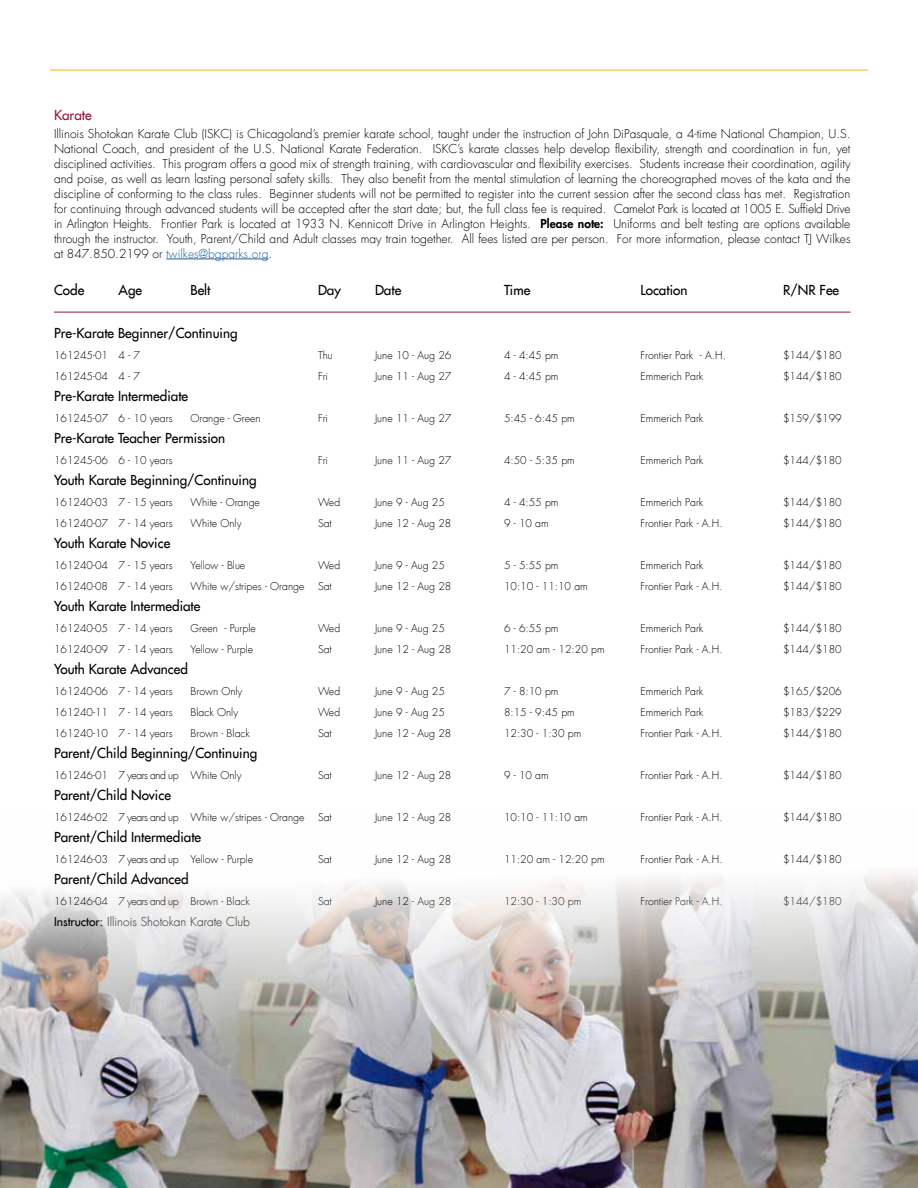
<style>
.page{position:relative;width:918px;height:1188px;background:#fff}
.page>*{position:absolute;margin:0;border:0;box-sizing:border-box;transform-origin:0 0}
.t1{font:13.5px "Futura LT";color:#000}
.t2{font:13.5px "Futura LT";color:#8f1837}
.t3{font:300 12px/15px "Futura LT";color:#000;text-align:justify}
.t4{font:300 10.5px "Futura LT";color:#000}
.s1{font-weight:800}
.s2{color:#215e9e}
.s3{font-weight:400}
</style>
<div class="page">
<hr style="left:50px;top:70px;width:818px;height:1px;background:#fcb515">
<hr style="left:166px;top:259px;width:103px;height:1px;background:#215e9e">
<hr style="left:54px;top:312px;width:797px;height:1px;background:#8f1837">
<img style="left:0;top:872px;width:918px;height:316px">
<p class="t2" style="left:54px;top:106px;width:39px">Karate</p>
<p class="t3" style="left:54px;top:126px;width:798px">Illinois Shotokan Karate Club (ISKC) is Chicagoland’s premier karate school, taught under the instruction of John DiPasquale, a 4-time National Champion, U.S.<br>National Coach, and president of the U.S. National Karate Federation. ISKC’s karate classes help develop flexibility, strength and coordination in fun, yet disciplined activities. This program offers a good mix of strength training, with cardiovascular and flexibility exercises. Students increase their coordination, agility and poise, as well as learn lasting personal safety skills. They also benefit from the mental stimulation of learning the choreographed moves of the kata and the discipline of conforming to the class rules. Beginner students will not be permitted to register into the current session after the second class has met. Registration for continuing through advanced students will be accepted after the start date; but, the full class fee is required. Camelot Park is located at 1005 E. Suffield Drive in Arlington Heights. Frontier Park is located at 1933 N. Kennicott Drive in Arlington Heights. <span class="s1">Please note:</span> Uniforms and belt testing are options available through the instructor. Youth, Parent/Child and Adult classes may train together. All fees listed are per person. For more information, please contact TJ Wilkes at 847.850.2199 or <span class="s2">twilkes@bgparks.org</span>.</p>
<p class="t1" style="left:54px;top:281px;width:32px">Code</p>
<p class="t1" style="left:119px;top:281px;width:25px">Age</p>
<p class="t1" style="left:191px;top:281px;width:22px">Belt</p>
<p class="t1" style="left:318px;top:281px;width:25px">Day</p>
<p class="t1" style="left:375px;top:281px;width:28px">Date</p>
<p class="t1" style="left:504px;top:281px;width:28px">Time</p>
<p class="t1" style="left:641px;top:281px;width:48px">Location</p>
<p class="t1" style="left:783px;top:281px;width:58px">R/NR Fee</p>
<p class="t1" style="left:54px;top:324px;width:185px">Pre-Karate Beginner/Continuing</p>
<p class="t4" style="left:54px;top:349px;width:88px">161245-01 4 - 7</p>
<p class="t4" style="left:318px;top:349px;width:16px">Thu</p>
<p class="t4" style="left:375px;top:349px;width:78px">June 10 - Aug 26</p>
<p class="t4" style="left:504px;top:349px;width:56px">4 - 4:45 pm</p>
<p class="t4" style="left:641px;top:349px;width:87px">Frontier Park - A.H.</p>
<p class="t4" style="left:783px;top:349px;width:60px">$144/$180</p>
<p class="t4" style="left:54px;top:370px;width:88px">161245-04 4 - 7</p>
<p class="t4" style="left:318px;top:370px;width:12px">Fri</p>
<p class="t4" style="left:375px;top:370px;width:78px">June 11 - Aug 27</p>
<p class="t4" style="left:504px;top:370px;width:56px">4 - 4:45 pm</p>
<p class="t4" style="left:641px;top:370px;width:64px">Emmerich Park</p>
<p class="t4" style="left:783px;top:370px;width:60px">$144/$180</p>
<p class="t1" style="left:54px;top:387px;width:136px">Pre-Karate Intermediate</p>
<p class="t4" style="left:54px;top:412px;width:120px">161245-07 6 - 10 years</p>
<p class="t4" style="left:191px;top:412px;width:72px">Orange - Green</p>
<p class="t4" style="left:318px;top:412px;width:12px">Fri</p>
<p class="t4" style="left:375px;top:412px;width:78px">June 11 - Aug 27</p>
<p class="t4" style="left:504px;top:412px;width:72px">5:45 - 6:45 pm</p>
<p class="t4" style="left:641px;top:412px;width:64px">Emmerich Park</p>
<p class="t4" style="left:783px;top:412px;width:60px">$159/$199</p>
<p class="t1" style="left:54px;top:429px;width:173px">Pre-Karate Teacher Permission</p>
<p class="t4" style="left:54px;top:454px;width:120px">161245-06 6 - 10 years</p>
<p class="t4" style="left:318px;top:454px;width:12px">Fri</p>
<p class="t4" style="left:375px;top:454px;width:78px">June 11 - Aug 27</p>
<p class="t4" style="left:504px;top:454px;width:72px">4:50 - 5:35 pm</p>
<p class="t4" style="left:641px;top:454px;width:64px">Emmerich Park</p>
<p class="t4" style="left:783px;top:454px;width:60px">$144/$180</p>
<p class="t1" style="left:54px;top:471px;width:204px">Youth Karate Beginning/Continuing</p>
<p class="t4" style="left:54px;top:496px;width:120px">161240-03 7 - 15 years</p>
<p class="t4" style="left:191px;top:496px;width:71px">White - Orange</p>
<p class="t4" style="left:318px;top:496px;width:24px">Wed</p>
<p class="t4" style="left:375px;top:496px;width:71px">June 9 - Aug 25</p>
<p class="t4" style="left:504px;top:496px;width:56px">4 - 4:55 pm</p>
<p class="t4" style="left:641px;top:496px;width:64px">Emmerich Park</p>
<p class="t4" style="left:783px;top:496px;width:60px">$144/$180</p>
<p class="t4" style="left:54px;top:517px;width:120px">161240-07 7 - 14 years</p>
<p class="t4" style="left:191px;top:517px;width:53px">White Only</p>
<p class="t4" style="left:318px;top:517px;width:15px">Sat</p>
<p class="t4" style="left:375px;top:517px;width:78px">June 12 - Aug 28</p>
<p class="t4" style="left:504px;top:517px;width:46px">9 - 10 am</p>
<p class="t4" style="left:641px;top:517px;width:84px">Frontier Park - A.H.</p>
<p class="t4" style="left:783px;top:517px;width:60px">$144/$180</p>
<p class="t1" style="left:54px;top:534px;width:118px">Youth Karate Novice</p>
<p class="t4" style="left:54px;top:559px;width:120px">161240-04 7 - 15 years</p>
<p class="t4" style="left:191px;top:559px;width:56px">Yellow - Blue</p>
<p class="t4" style="left:318px;top:559px;width:24px">Wed</p>
<p class="t4" style="left:375px;top:559px;width:71px">June 9 - Aug 25</p>
<p class="t4" style="left:504px;top:559px;width:56px">5 - 5:55 pm</p>
<p class="t4" style="left:641px;top:559px;width:64px">Emmerich Park</p>
<p class="t4" style="left:783px;top:559px;width:60px">$144/$180</p>
<p class="t4" style="left:54px;top:580px;width:120px">161240-08 7 - 14 years</p>
<p class="t4" style="left:191px;top:580px;width:116px">White w/stripes - Orange</p>
<p class="t4" style="left:318px;top:580px;width:15px">Sat</p>
<p class="t4" style="left:375px;top:580px;width:78px">June 12 - Aug 28</p>
<p class="t4" style="left:504px;top:580px;width:85px">10:10 - 11:10 am</p>
<p class="t4" style="left:641px;top:580px;width:84px">Frontier Park - A.H.</p>
<p class="t4" style="left:783px;top:580px;width:60px">$144/$180</p>
<p class="t1" style="left:54px;top:597px;width:148px">Youth Karate Intermediate</p>
<p class="t4" style="left:54px;top:622px;width:120px">161240-05 7 - 14 years</p>
<p class="t4" style="left:191px;top:622px;width:67px">Green - Purple</p>
<p class="t4" style="left:318px;top:622px;width:24px">Wed</p>
<p class="t4" style="left:375px;top:622px;width:71px">June 9 - Aug 25</p>
<p class="t4" style="left:504px;top:622px;width:56px">6 - 6:55 pm</p>
<p class="t4" style="left:641px;top:622px;width:64px">Emmerich Park</p>
<p class="t4" style="left:783px;top:622px;width:60px">$144/$180</p>
<p class="t4" style="left:54px;top:643px;width:120px">161240-09 7 - 14 years</p>
<p class="t4" style="left:191px;top:643px;width:64px">Yellow - Purple</p>
<p class="t4" style="left:318px;top:643px;width:15px">Sat</p>
<p class="t4" style="left:375px;top:643px;width:78px">June 12 - Aug 28</p>
<p class="t4" style="left:504px;top:643px;width:102px">11:20 am - 12:20 pm</p>
<p class="t4" style="left:641px;top:643px;width:84px">Frontier Park - A.H.</p>
<p class="t4" style="left:783px;top:643px;width:60px">$144/$180</p>
<p class="t1" style="left:54px;top:660px;width:135px">Youth Karate Advanced</p>
<p class="t4" style="left:54px;top:685px;width:120px">161240-06 7 - 14 years</p>
<p class="t4" style="left:191px;top:685px;width:53px">Brown Only</p>
<p class="t4" style="left:318px;top:685px;width:24px">Wed</p>
<p class="t4" style="left:375px;top:685px;width:71px">June 9 - Aug 25</p>
<p class="t4" style="left:504px;top:685px;width:56px">7 - 8:10 pm</p>
<p class="t4" style="left:641px;top:685px;width:64px">Emmerich Park</p>
<p class="t4" style="left:783px;top:685px;width:60px">$165/$206</p>
<p class="t4" style="left:54px;top:706px;width:120px">161240-11 7 - 14 years</p>
<p class="t4" style="left:191px;top:706px;width:49px">Black Only</p>
<p class="t4" style="left:318px;top:706px;width:24px">Wed</p>
<p class="t4" style="left:375px;top:706px;width:71px">June 9 - Aug 25</p>
<p class="t4" style="left:504px;top:706px;width:72px">8:15 - 9:45 pm</p>
<p class="t4" style="left:641px;top:706px;width:64px">Emmerich Park</p>
<p class="t4" style="left:783px;top:706px;width:60px">$183/$229</p>
<p class="t4" style="left:54px;top:727px;width:120px">161240-10 7 - 14 years</p>
<p class="t4" style="left:191px;top:727px;width:61px">Brown - Black</p>
<p class="t4" style="left:318px;top:727px;width:15px">Sat</p>
<p class="t4" style="left:375px;top:727px;width:78px">June 12 - Aug 28</p>
<p class="t4" style="left:504px;top:727px;width:79px">12:30 - 1:30 pm</p>
<p class="t4" style="left:641px;top:727px;width:84px">Frontier Park - A.H.</p>
<p class="t4" style="left:783px;top:727px;width:60px">$144/$180</p>
<p class="t1" style="left:54px;top:744px;width:205px">Parent/Child Beginning/Continuing</p>
<p class="t4" style="left:54px;top:769px;width:189px">161246-01 7 years and up White Only</p>
<p class="t4" style="left:318px;top:769px;width:15px">Sat</p>
<p class="t4" style="left:375px;top:769px;width:78px">June 12 - Aug 28</p>
<p class="t4" style="left:504px;top:769px;width:46px">9 - 10 am</p>
<p class="t4" style="left:641px;top:769px;width:84px">Frontier Park - A.H.</p>
<p class="t4" style="left:783px;top:769px;width:60px">$144/$180</p>
<p class="t1" style="left:54px;top:786px;width:118px">Parent/Child Novice</p>
<p class="t4" style="left:54px;top:811px;width:252px">161246-02 7 years and up White w/stripes - Orange</p>
<p class="t4" style="left:318px;top:811px;width:15px">Sat</p>
<p class="t4" style="left:375px;top:811px;width:78px">June 12 - Aug 28</p>
<p class="t4" style="left:504px;top:811px;width:85px">10:10 - 11:10 am</p>
<p class="t4" style="left:641px;top:811px;width:84px">Frontier Park - A.H.</p>
<p class="t4" style="left:783px;top:811px;width:60px">$144/$180</p>
<p class="t1" style="left:54px;top:828px;width:149px">Parent/Child Intermediate</p>
<p class="t4" style="left:54px;top:853px;width:201px">161246-03 7 years and up Yellow - Purple</p>
<p class="t4" style="left:318px;top:853px;width:15px">Sat</p>
<p class="t4" style="left:375px;top:853px;width:78px">June 12 - Aug 28</p>
<p class="t4" style="left:504px;top:853px;width:102px">11:20 am - 12:20 pm</p>
<p class="t4" style="left:641px;top:853px;width:84px">Frontier Park - A.H.</p>
<p class="t4" style="left:783px;top:853px;width:60px">$144/$180</p>
<p class="t1" style="left:54px;top:870px;width:136px">Parent/Child Advanced</p>
<p class="t4" style="left:54px;top:895px;width:198px">161246-04 7 years and up Brown - Black</p>
<p class="t4" style="left:318px;top:895px;width:15px">Sat</p>
<p class="t4" style="left:375px;top:895px;width:78px">June 12 - Aug 28</p>
<p class="t4" style="left:504px;top:895px;width:79px">12:30 - 1:30 pm</p>
<p class="t4" style="left:641px;top:895px;width:84px">Frontier Park - A.H.</p>
<p class="t4" style="left:783px;top:895px;width:60px">$144/$180</p>
<p class="t3" style="left:54px;top:914px;width:197px"><span class="s3">Instructor:</span> Illinois Shotokan Karate Club</p>
</div>
